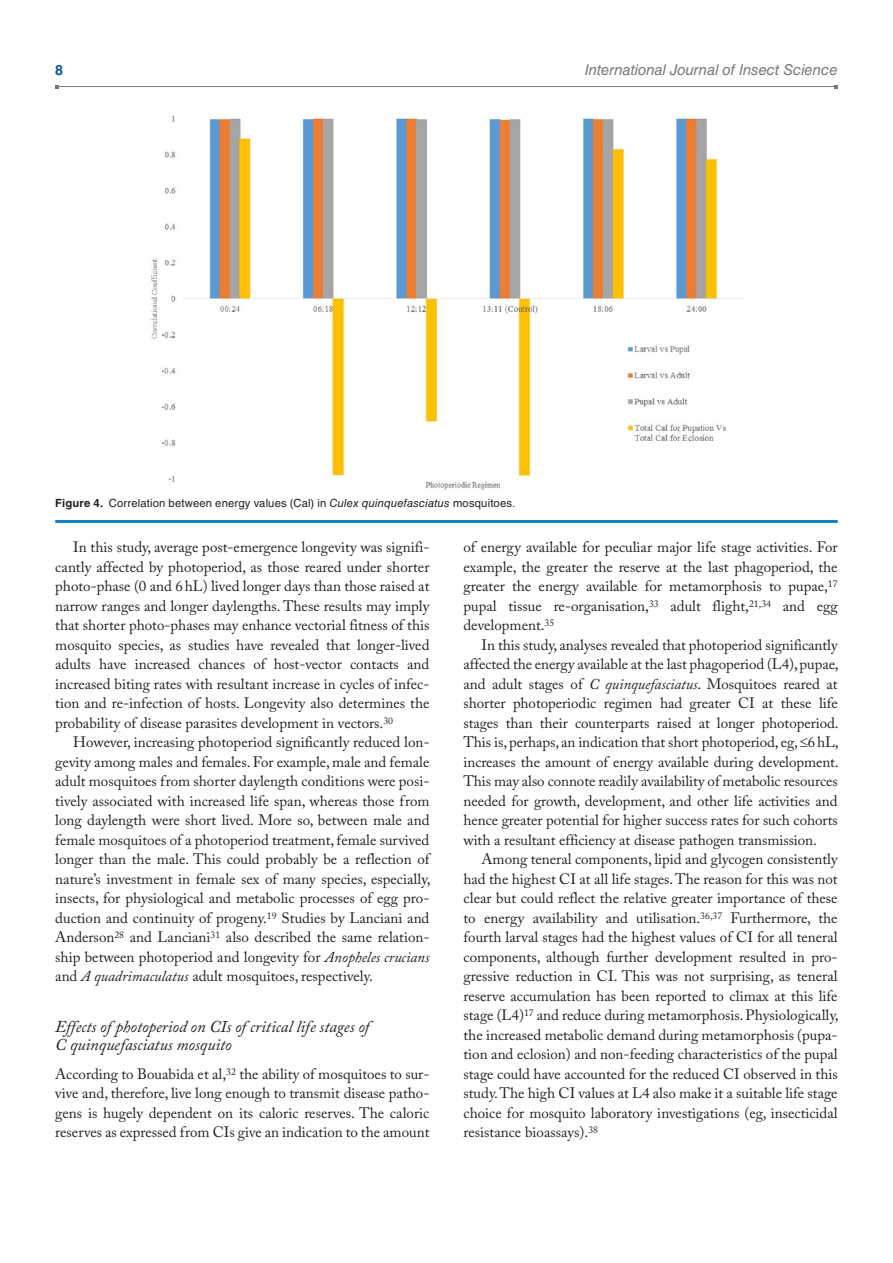
<style>
.page{position:relative;width:893px;height:1263px;background:#fff}
.page>*{position:absolute;margin:0;border:0;box-sizing:border-box;transform-origin:0 0}
.t1{font:italic 16.5px/18px "Adobe Caslon Pro";color:#231f20}
.t2{font:15px/19.5px "Adobe Caslon Pro";color:#231f20;text-align:justify}
.t3{font:italic 15px "Helvetica LT Std";letter-spacing:-.005em;color:#76787b}
.t4{font:700 14.25px "Helvetica LT Std";color:#1055a4}
.t5{font:11.25px "Helvetica LT Std";letter-spacing:.015em;color:#231f20}
.s1{font-weight:700}
.s2{font-style:italic}
</style>
<div class="page">
<hr style="left:57px;top:86px;width:779px;height:1px;background:#76787b">
<hr style="left:55px;top:520px;width:783px;height:3px;background:#1582c5">
<img style="left:151px;top:115px;width:591px;height:375px">
<p class="t4" style="left:55px;top:61px;width:9px">8</p>
<p class="t3" style="left:585px;top:61px;width:254px">International Journal of Insect Science</p>
<p class="t5" style="left:55px;top:497px;width:461px"><span class="s1">Figure 4.</span> Correlation between energy values (Cal) in <span class="s2">Culex quinquefasciatus</span> mosquitoes.</p>
<p class="t2" style="left:55px;top:537px;width:376px;text-indent:18px">In this study, average post-emergence longevity was signifi&shy;cantly affected by photoperiod, as those reared under shorter photo-phase (0 and 6hL) lived longer days than those raised at narrow ranges and longer daylengths. These results may imply that shorter photo-phases may enhance vectorial fitness of this mosquito species, as studies have revealed that longer-lived adults have increased chances of host-vector contacts and increased biting rates with resultant increase in cycles of infec&shy;tion and re-infection of hosts. Longevity also determines the probability of disease parasites development in vectors.<sup>30</sup></p>
<p class="t2" style="left:55px;top:732px;width:377px;text-indent:18px">However, increasing photoperiod significantly reduced lon&shy;gevity among males and females. For example, male and female adult mosquitoes from shorter daylength conditions were posi&shy;tively associated with increased life span, whereas those from long daylength were short lived. More so, between male and female mosquitoes of a photoperiod treatment, female survived longer than the male. This could probably be a reflection of nature’s investment in female sex of many species, especially, insects, for physiological and metabolic processes of egg pro&shy;duction and continuity of progeny.<sup>19</sup> Studies by Lanciani and Anderson<sup>28</sup> and Lanciani<sup>31</sup> also described the same relation&shy;ship between photoperiod and longevity for <span class="s2">Anopheles crucians </span>and <span class="s2">A quadrimaculatus</span> adult mosquitoes, respectively.</p>
<p class="t1" style="left:55px;top:1017px;width:316px">Effects of photoperiod on CIs of critical life stages of<br>C quinquefasciatus mosquito</p>
<p class="t2" style="left:55px;top:1064px;width:376px">According to Bouabida et al,<sup>32</sup> the ability of mosquitoes to sur&shy;vive and, therefore, live long enough to transmit disease patho&shy;gens is hugely dependent on its caloric reserves. The caloric reserves as expressed from CIs give an indication to the amount</p>
<p class="t2" style="left:463px;top:537px;width:376px">of energy available for peculiar major life stage activities. For example, the greater the reserve at the last phagoperiod, the greater the energy available for metamorphosis to pupae,<sup>17 </sup>pupal tissue re-organisation,<sup>33</sup> adult flight,<sup>21,34</sup> and egg development.<sup>35</sup></p>
<p class="t2" style="left:463px;top:635px;width:377px;text-indent:18px">In this study, analyses revealed that photoperiod significantly affected the energy available at the last phagoperiod (L4), pupae, and adult stages of <span class="s2">C quinquefasciatus</span>. Mosquitoes reared at shorter photoperiodic regimen had greater CI at these life stages than their counterparts raised at longer photoperiod.<br>This is, perhaps, an indication that short photoperiod, eg, ≤6hL, increases the amount of energy available during development.<br>This may also connote readily availability of metabolic resources needed for growth, development, and other life activities and hence greater potential for higher success rates for such cohorts with a resultant efficiency at disease pathogen transmission.</p>
<p class="t2" style="left:463px;top:849px;width:377px;text-indent:18px">Among teneral components, lipid and glycogen consistently had the highest CI at all life stages. The reason for this was not clear but could reflect the relative greater importance of these to energy availability and utilisation.<sup>36,37</sup> Furthermore, the fourth larval stages had the highest values of CI for all teneral components, although further development resulted in pro&shy;gressive reduction in CI. This was not surprising, as teneral reserve accumulation has been reported to climax at this life stage (L4)<sup>17</sup> and reduce during metamorphosis. Physiologically, the increased metabolic demand during metamorphosis (pupa&shy;tion and eclosion) and non-feeding characteristics of the pupal stage could have accounted for the reduced CI observed in this study. The high CI values at L4 also make it a suitable life stage choice for mosquito laboratory investigations (eg, insecticidal resistance bioassays).<sup>38</sup></p>
</div>
